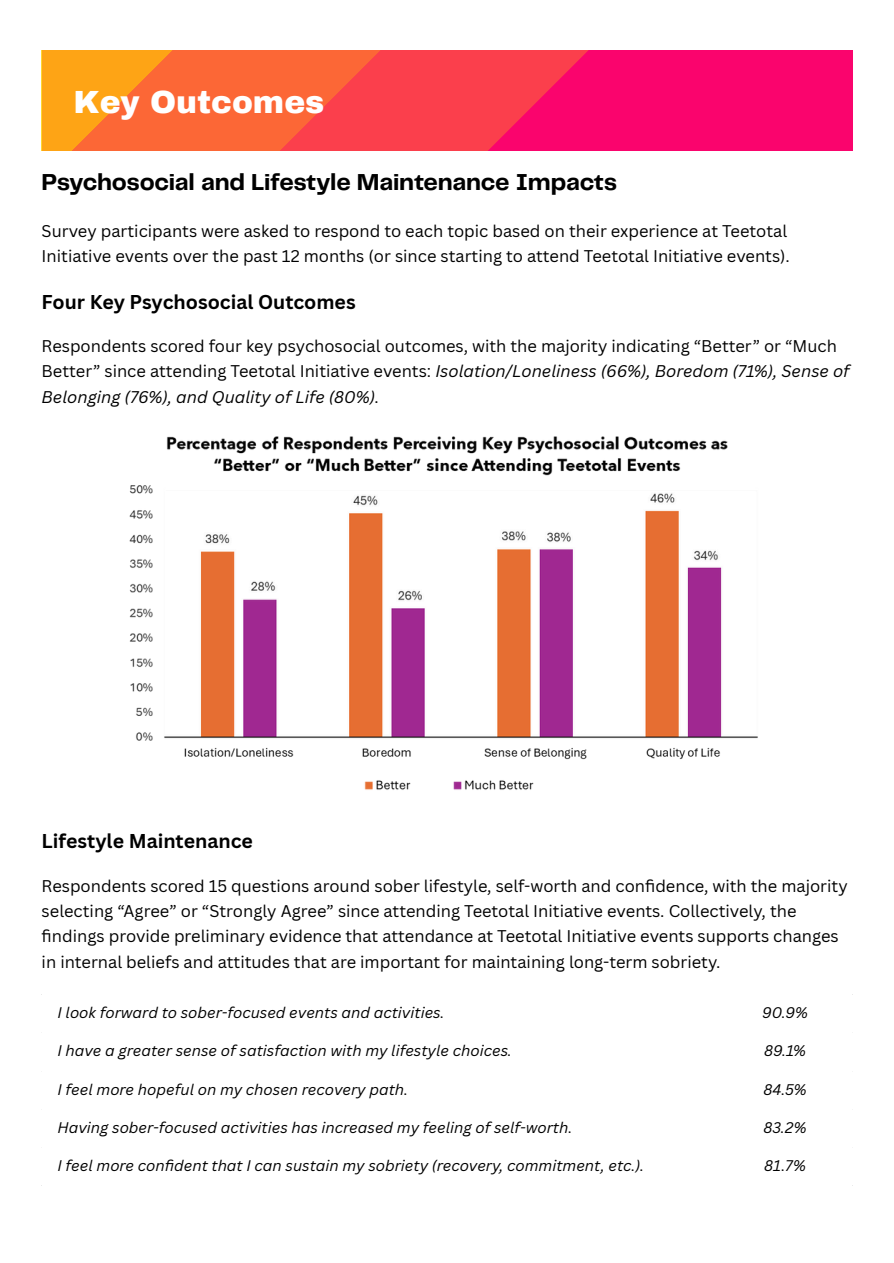
<style>
.page{position:relative;width:894px;height:1263px;background:#fff}
.page>*{position:absolute;margin:0;border:0;box-sizing:border-box;transform-origin:0 0}
.t1{font:900 31.35px "Archivo";color:#fff}
.t2{font:700 24px "Telegraf";letter-spacing:-.01em;color:#000}
.t3{font:700 19.5px "Canva Sans";color:#000}
.t4{font:16.5px/25.2px "Canva Sans";color:#000}
.t5{font:italic 15px "Canva Sans";color:#000}
.s1{font-style:italic}
</style>
<div class="page">
<div style="left:42px;top:51px;width:810px;height:100px;background:#fa046d"></div>
<svg style="left:411px;top:51px;width:177px;height:100px;fill:#fb3f4c"></svg>
<svg style="left:42px;top:51px;width:369px;height:100px;background:#fc6c33"></svg>
<img style="left:129px;top:436px;width:629px;height:354px">
<p class="t1" style="left:74px;top:85px;width:252px">Key Outcomes</p>
<p class="t2" style="left:42px;top:172px;width:576px">Psychosocial and Lifestyle Maintenance Impacts</p>
<h3 class="t4" style="left:42px;top:219px;width:749px;line-height:24.8px">Survey participants were asked to respond to each topic based on their experience at Teetotal<br>Initiative events over the past 12 months (or since starting to attend Teetotal Initiative events).</h3>
<h2 class="t3" style="left:42px;top:289px;width:315px">Four Key Psychosocial Outcomes</h2>
<h3 class="t4" style="left:42px;top:333px;width:809px">Respondents scored four key psychosocial outcomes, with the majority indicating “Better” or “Much<br>Better” since attending Teetotal Initiative events: <span class="s1">Isolation/Loneliness (66%), Boredom (71%), Sense of<br>Belonging (76%), and Quality of Life (80%).</span></h3>
<h2 class="t3" style="left:42px;top:827px;width:213px">Lifestyle Maintenance</h2>
<h3 class="t4" style="left:42px;top:873px;width:807px">Respondents scored 15 questions around sober lifestyle, self-worth and confi dence, with the majority selecting “Agree” or “Strongly Agree” since attending Teetotal Initiative events. Collectively, the<br>fi ndings provide preliminary evidence that attendance at Teetotal Initiative events supports changes in internal beliefs and attitudes that are important for maintaining long-term sobriety.</h3>
<p class="t5" style="left:57px;top:1002px;width:388px">I look forward to sober-focused events and activities.</p>
<p class="t5" style="left:762px;top:1002px;width:47px">90.9%</p>
<p class="t5" style="left:57px;top:1040px;width:456px">I have a greater sense of satisfaction with my lifestyle choices.</p>
<p class="t5" style="left:764px;top:1040px;width:43px">89.1%</p>
<p class="t5" style="left:57px;top:1079px;width:352px">I feel more hopeful on my chosen recovery path.</p>
<p class="t5" style="left:763px;top:1079px;width:45px">84.5%</p>
<p class="t5" style="left:57px;top:1117px;width:516px">Having sober-focused activities has increased my feeling of self-worth.</p>
<p class="t5" style="left:763px;top:1117px;width:44px">83.2%</p>
<p class="t5" style="left:57px;top:1155px;width:588px">I feel more confident that I can sustain my sobriety (recovery, commitment, etc.).</p>
<p class="t5" style="left:764px;top:1155px;width:43px">81.7%</p>
</div>
